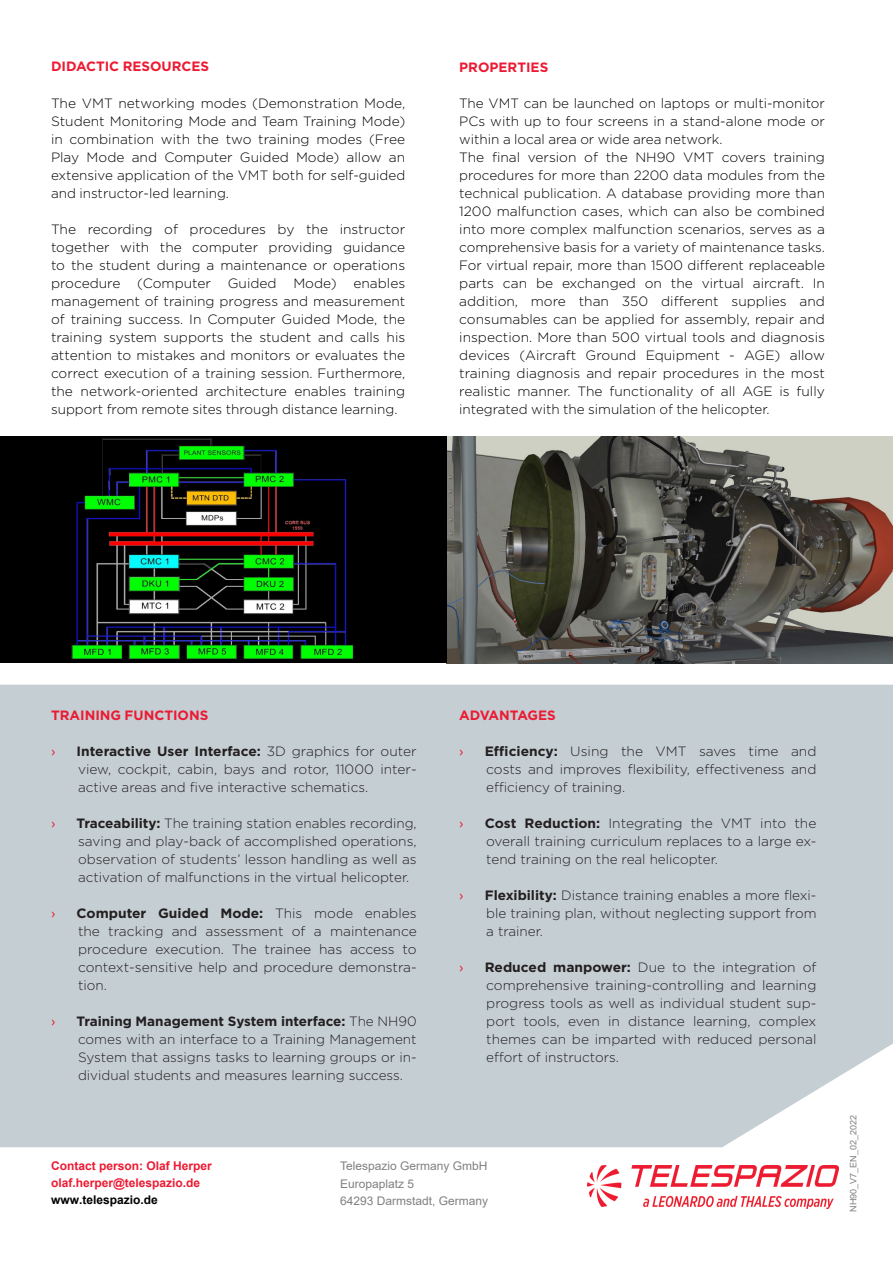
<style>
.page{position:relative;width:893px;height:1263px;background:#fff}
.page>*{position:absolute;margin:0;border:0;box-sizing:border-box;transform-origin:0 0}
.t1{font:300 13.5px/18px "Gotham";color:#000;text-align:justify}
.t2{font:300 13.5px/18px "Gotham";color:#231f20;text-align:justify}
.t3{font:700 13.5px "Gotham";color:#ed1a33}
.t4{font:13.5px "Gotham";color:#ed1a33}
.t5{font:700 12px/17px "Arial";color:#ed1a33}
.t6{font:700 12px "Arial";color:#000}
.t7{font:11.85px/17.5px "Arial";color:#808080}
.t8{font:8.85px "Arial";color:#808080}
.s1{font-weight:700}
</style>
<div class="page">
<div style="left:0;top:685px;width:893px;height:462px;background:#c5ced3"></div>
<img style="left:446px;top:437px;width:447px;height:226px">
<div style="left:0;top:437px;width:446px;height:226px;background:#000001"></div>
<img style="left:71px;top:438px;width:283px;height:222px">
<img style="left:587px;top:1165px;width:252px;height:43px">
<p class="t3" style="left:51px;top:58px;width:160px">DIDACTIC RESOURCES</p>
<p class="t1" style="left:51px;top:94px;width:356px">The VMT networking modes (Demonstration Mode, Student Monitoring Mode and Team Training Mode) in combination with the two training modes (Free Play Mode and Computer Guided Mode) allow an extensive application of the VMT both for self-guided and instructor-led learning.</p>
<p class="t1" style="left:51px;top:220px;width:356px">The recording of procedures by the instructor together with the computer providing guidance to the student during a maintenance or operations procedure (Computer Guided Mode) enables management of training progress and measurement of training success. In Computer Guided Mode, the training system supports the student and calls his attention to mistakes and monitors or evaluates the correct execution of a training session. Furthermore, the network-oriented architecture enables training support from remote sites through distance learning.</p>
<p class="t3" style="left:459px;top:58px;width:91px">PROPERTIES</p>
<p class="t1" style="left:459px;top:94px;width:367px;text-align:left">The VMT can be launched on laptops or multi-monitor PCs with up to four screens in a stand-alone mode or within a local area or wide area network.<br>The final version of the NH90 VMT covers training procedures for more than 2200 data modules from the technical publication. A database providing more than 1200 malfunction cases, which can also be combined into more complex malfunction scenarios, serves as a comprehensive basis for a variety of maintenance tasks.<br>For virtual repair, more than 1500 different replaceable parts can be exchanged on the virtual aircraft. In addition, more than 350 different supplies and consumables can be applied for assembly, repair and inspection. More than 500 virtual tools and diagnosis devices (Aircraft Ground Equipment - AGE) allow training diagnosis and repair procedures in the most realistic manner. The functionality of all AGE is fully integrated with the simulation of the helicopter.</p>
<p class="t3" style="left:51px;top:706px;width:159px">TRAINING FUNCTIONS</p>
<p class="t3" style="left:459px;top:706px;width:98px">ADVANTAGES</p>
<p class="t4" style="left:51px;top:743px;width:6px">›</p>
<p class="t2" style="left:77px;top:742px;width:342px"><span class="s1">Interactive User Interface:</span> 3D graphics for outer view, cockpit, cabin, bays and rotor, 11000 inter&shy;active areas and five interactive schematics.</p>
<p class="t4" style="left:51px;top:815px;width:6px">›</p>
<p class="t2" style="left:77px;top:814px;width:342px"><span class="s1">Traceability:</span> The training station enables recording, saving and play-back of accomplished operations, observation of students’ lesson handling as well as activation of malfunctions in the virtual helicopter.</p>
<p class="t4" style="left:51px;top:905px;width:6px">›</p>
<p class="t2" style="left:77px;top:904px;width:342px"><span class="s1">Computer Guided Mode:</span> This mode enables the tracking and assessment of a maintenance procedure execution. The trainee has access to context-sensitive help and procedure demonstra&shy;tion.</p>
<p class="t4" style="left:51px;top:1013px;width:6px">›</p>
<p class="t2" style="left:77px;top:1012px;width:342px"><span class="s1">Training Management System interface:</span> The NH90 comes with an interface to a Training Management System that assigns tasks to learning groups or in&shy;dividual students and measures learning success.</p>
<p class="t4" style="left:459px;top:743px;width:6px">›</p>
<p class="t2" style="left:485px;top:742px;width:333px"><span class="s1">Efficiency:</span> Using the VMT saves time and costs and improves flexibility, effectiveness and efficiency of training.</p>
<p class="t4" style="left:459px;top:815px;width:6px">›</p>
<p class="t2" style="left:485px;top:814px;width:333px"><span class="s1">Cost Reduction:</span> Integrating the VMT into the overall training curriculum replaces to a large ex&shy;tend training on the real helicopter.</p>
<p class="t4" style="left:459px;top:887px;width:6px">›</p>
<p class="t2" style="left:485px;top:886px;width:333px"><span class="s1">Flexibility:</span> Distance training enables a more flexi&shy;ble training plan, without neglecting support from a trainer.</p>
<p class="t4" style="left:459px;top:959px;width:6px">›</p>
<p class="t2" style="left:485px;top:958px;width:333px"><span class="s1">Reduced manpower:</span> Due to the integration of comprehensive training-controlling and learning progress tools as well as individual student sup&shy;port tools, even in distance learning, complex themes can be imparted with reduced personal effort of instructors.</p>
<p class="t5" style="left:51px;top:1158px;width:162px">Contact person: Olaf Herper olaf.herper@telespazio.de</p>
<p class="t6" style="left:51px;top:1191px;width:108px">www.telespazio.de</p>
<p class="t7" style="left:340px;top:1157px;width:150px">Telespazio Germany GmbH<br>Europaplatz 5<br>64293 Darmstadt, Germany</p>
<p class="t8" style="left:847px;top:1212px;width:98px;rotate:-90deg">NH90_V7_EN_02_2022</p>
</div>
